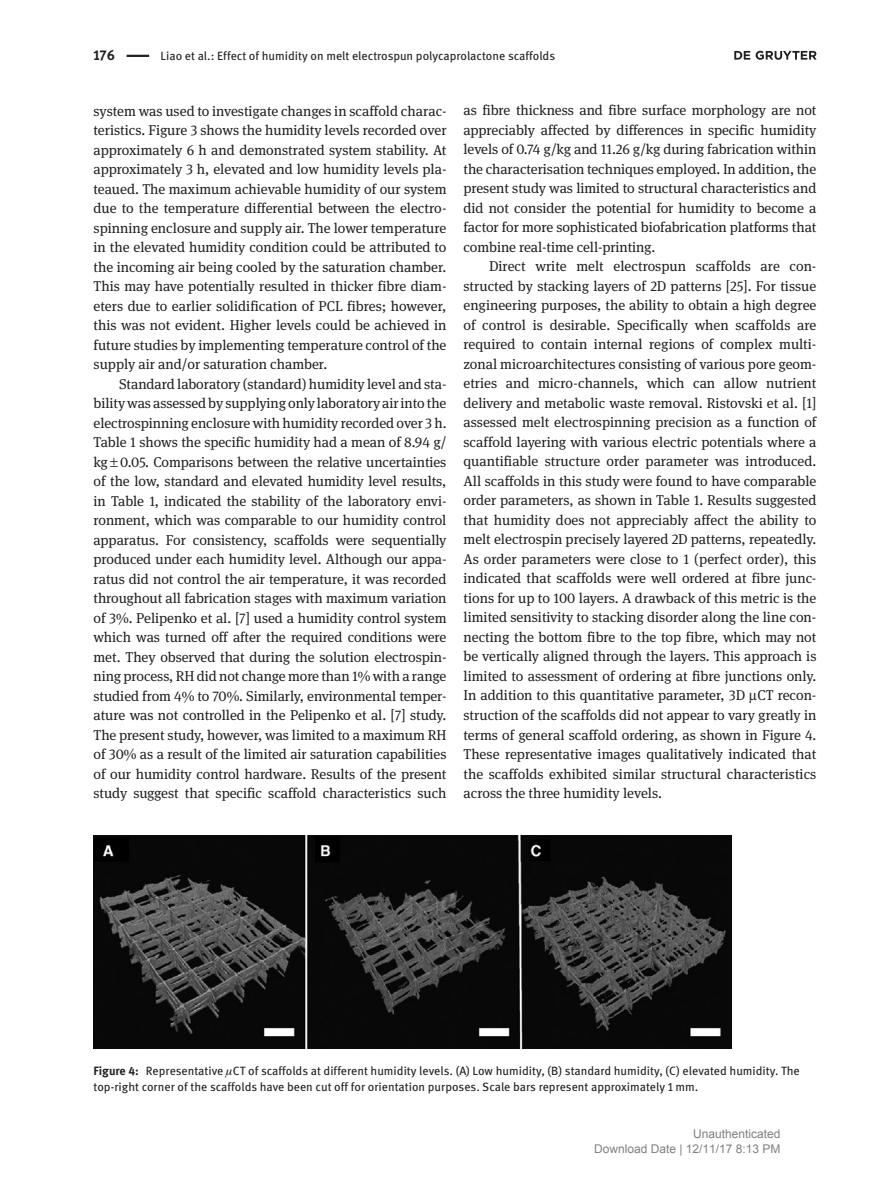
<style>
.page{position:relative;width:893px;height:1191px;background:#fff}
.page>*{position:absolute;margin:0;border:0;box-sizing:border-box;transform-origin:0 0}
.t1{font:14.25px/19.5px "DG Meta Serif Science";letter-spacing:-.005em;color:#231f20;text-align:justify}
.t2{font:700 14.25px "DG Meta Science";color:#231f20}
.t3{font:12px/16.5px "DG Meta Science";color:#231f20}
.t4{font:12px/15px "Arial";color:#808080;text-align:right}
.s1{font-weight:700}
</style>
<div class="page">
<hr style="left:127px;top:55px;width:22px;height:2px;background:#231f20">
<img style="left:94px;top:835px;width:637px;height:213px">
<svg style="left:734px;top:51px;width:83px;height:9px"></svg>
<p class="t2" style="left:94px;top:44px;width:23px">176</p>
<p class="t3" style="left:161px;top:47px;width:396px">Liao et al.: Effect of humidity on melt electrospun polycaprolactone scaffolds</p>
<p class="t1" style="left:94px;top:101px;width:354px">system was used to investigate changes in scaffold charac&shy;teristics. Figure 3 shows the humidity levels recorded over approximately 6 h and demonstrated system stability. At approximately 3 h, elevated and low humidity levels pla&shy;teaued. The maximum achievable humidity of our system due to the temperature differential between the electro&shy;spinning enclosure and supply air. The lower temperature in the elevated humidity condition could be attributed to the incoming air being cooled by the saturation chamber.<br>This may have potentially resulted in thicker fibre diam&shy;eters due to earlier solidification of PCL fibres; however, this was not evident. Higher levels could be achieved in future studies by implementing temperature control of the supply air and/or saturation chamber.</p>
<p class="t1" style="left:94px;top:374px;width:354px;text-indent:26px">Standard laboratory (standard) humidity level and sta&shy;bility was assessed by supplying only laboratory air into the electrospinning enclosure with humidity recorded over 3 h.<br>Table 1 shows the specific humidity had a mean of 8.94 g/ kg 0.05. Comparisons between the relative uncertainties of the low, standard and elevated humidity level results, in Table 1, indicated the stability of the laboratory envi&shy;ronment, which was comparable to our humidity control apparatus. For consistency, scaffolds were sequentially produced under each humidity level. Although our appa&shy;ratus did not control the air temperature, it was recorded throughout all fabrication stages with maximum variation of 3%. Pelipenko et al. [7] used a humidity control system which was turned off after the required conditions were met. They observed that during the solution electrospin&shy;ning process, RH did not change more than 1% with a range studied from 4% to 70%. Similarly, environmental temper&shy;ature was not controlled in the Pelipenko et al. [7] study.<br>The present study, however, was limited to a maximum RH of 30% as a result of the limited air saturation capabilities of our humidity control hardware. Results of the present study suggest that specific scaffold characteristics such</p>
<p class="t1" style="left:463px;top:100px;width:354px">as fibre thickness and fibre surface morphology are not appreciably affected by differences in specific humidity levels of 0.74 g/kg and 11.26 g/kg during fabrication within the characterisation techniques employed. In addition, the present study was limited to structural characteristics and did not consider the potential for humidity to become a factor for more sophisticated biofabrication platforms that combine real-time cell-printing.</p>
<p class="t1" style="left:463px;top:256px;width:354px;text-indent:26px">Direct write melt electrospun scaffolds are con&shy;structed by stacking layers of 2D patterns [25]. For tissue engineering purposes, the ability to obtain a high degree of control is desirable. Specifically when scaffolds are required to contain internal regions of complex multi&shy;zonal microarchitectures consisting of various pore geom&shy;etries and micro-channels, which can allow nutrient delivery and metabolic waste removal. Ristovski et al. [1] assessed melt electrospinning precision as a function of scaffold layering with various electric potentials where a quantifiable structure order parameter was introduced.<br>All scaffolds in this study were found to have comparable order parameters, as shown in Table 1. Results suggested that humidity does not appreciably affect the ability to melt electrospin precisely layered 2D patterns, repeatedly.<br>As order parameters were close to 1 (perfect order), this indicated that scaffolds were well ordered at fibre junc&shy;tions for up to 100 layers. A drawback of this metric is the limited sensitivity to stacking disorder along the line con&shy;necting the bottom fibre to the top fibre, which may not be vertically aligned through the layers. This approach is limited to assessment of ordering at fibre junctions only.<br>In addition to this quantitative parameter, 3D CT recon&shy;struction of the scaffolds did not appear to vary greatly in terms of general scaffold ordering, as shown in Figure 4.<br>These representative images qualitatively indicated that the scaffolds exhibited similar structural characteristics across the three humidity levels.</p>
<p class="t3" style="left:94px;top:1061px;width:708px"><span class="s1">Figure 4:</span> Representative CT of scaffolds at different humidity levels. (A) Low humidity, (B) standard humidity, (C) elevated humidity. The top-right corner of the scaffolds have been cut off for orientation purposes. Scale bars represent approximately 1 mm.</p>
<p class="t4" style="left:594px;top:1127px;width:188px">Unauthenticated<br>Download Date | 12/11/17 8:13 PM</p>
</div>
